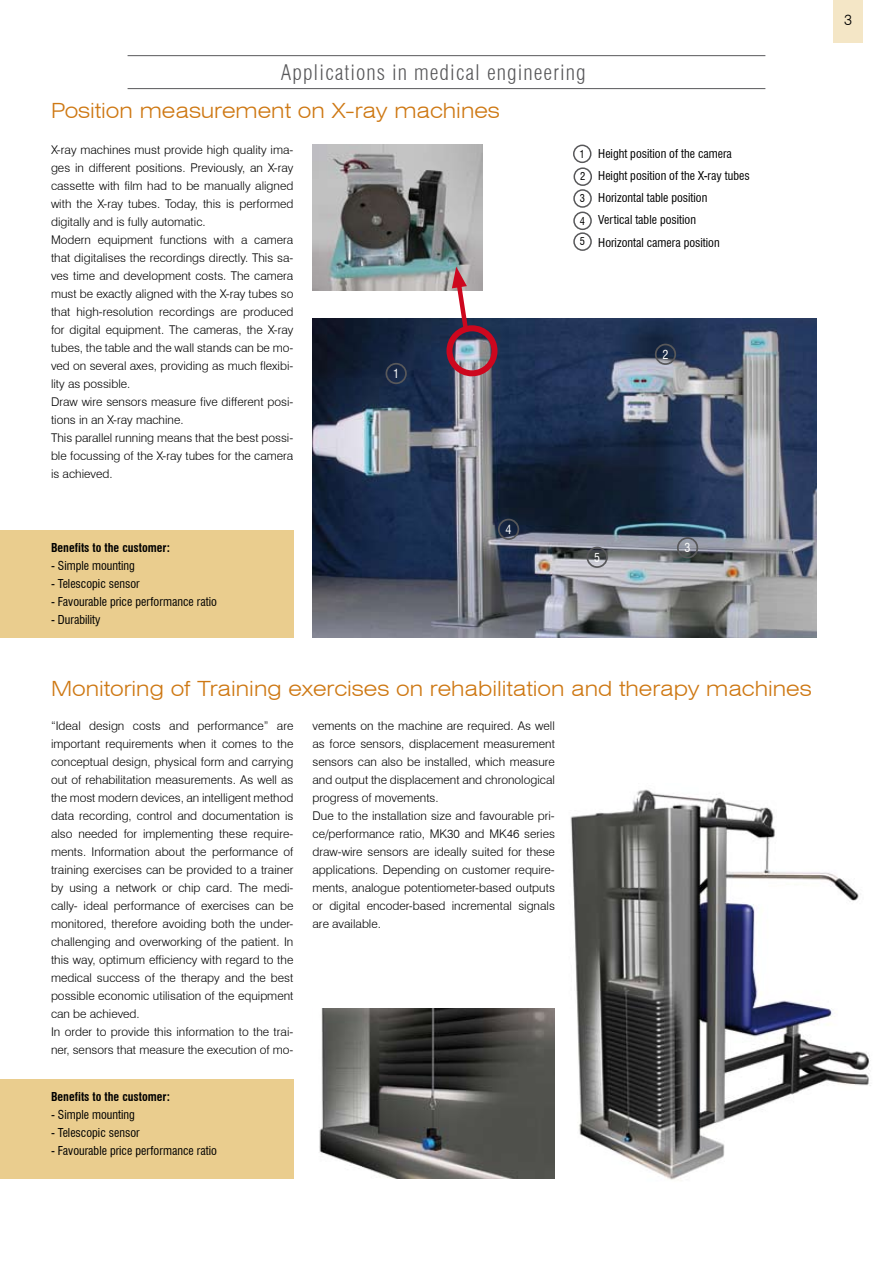
<style>
.page{position:relative;width:893px;height:1263px;background:#fff}
.page>*{position:absolute;margin:0;border:0;box-sizing:border-box;transform-origin:0 0}
.t1{font:300 expanded 21px "Swiss 721 BT";color:#ce7813}
.t2{font:300 condensed 21px "Swiss 721 BT";letter-spacing:.05em;color:#58585a}
.t3{font:300 15px "Swiss 721 BT";color:#000}
.t4{font:300 12px/18px "Swiss 721 BT";color:#000}
.t5{font:condensed 12px/22.2px "Swiss 721 BT";color:#000}
.t6{font:700 condensed 12px "Swiss 721 BT";color:#000}
.t7{font:condensed 12px "Swiss 721 BT";color:#fff}
.t8{font:condensed 10.5px/20.9px "Swiss 721 BT";color:#000}
</style>
<div class="page">
<div style="left:833px;top:0;width:30px;height:43px;background:#f4e6c6"></div>
<div style="left:0;top:530px;width:293px;height:108px;background:#eacd8e"></div>
<div style="left:0;top:1079px;width:293px;height:99px;background:#eacd8e"></div>
<div style="left:573px;top:145px;width:18px;height:18px;border:2px solid #58585a;border-radius:50%"></div>
<div style="left:573px;top:212px;width:19px;height:18px;border:2px solid #58585a;border-radius:50%"></div>
<div style="left:573px;top:232px;width:19px;height:19px;border:2px solid #58585a;border-radius:50%"></div>
<div style="left:573px;top:189px;width:19px;height:19px;border:2px solid #58585a;border-radius:50%"></div>
<div style="left:573px;top:167px;width:19px;height:19px;border:2px solid #58585a;border-radius:50%"></div>
<img style="left:313px;top:319px;width:503px;height:319px">
<div style="left:386px;top:363px;width:21px;height:21px;border:2px solid #58585a;border-radius:50%"></div>
<div style="left:498px;top:519px;width:21px;height:21px;border:2px solid #58585a;border-radius:50%"></div>
<div style="left:586px;top:547px;width:22px;height:21px;border:2px solid #58585a;border-radius:50%"></div>
<div style="left:677px;top:537px;width:21px;height:21px;border:2px solid #58585a;border-radius:50%"></div>
<div style="left:655px;top:344px;width:21px;height:21px;border:2px solid #58585a;border-radius:50%"></div>
<img style="left:319px;top:1008px;width:236px;height:170px">
<img style="left:570px;top:789px;width:301px;height:391px">
<img style="left:313px;top:145px;width:170px;height:145px">
<div style="left:446px;top:325px;width:51px;height:51px;border:6px solid #cd071e;border-radius:50%"></div>
<svg style="left:452px;top:267px;width:19px;height:70px"></svg>
<hr style="left:128px;top:55px;width:637px;height:1px;background:#58585a">
<hr style="left:128px;top:88px;width:637px;height:1px;background:#58585a">
<h1 class="t2" style="left:281px;top:60px;width:306px">Applications in medical engineering</h1>
<h1 class="t1" style="left:51px;top:98px;width:450px">Position measurement on X-ray machines</h1>
<p class="t4" style="left:51px;top:140px;width:244px">X-ray machines must provide high quality ima&shy;ges in different positions. Previously, an X-ray cassette with film had to be manually aligned with the X-ray tubes. Today, this is performed digitally and is fully automatic.<br>Modern equipment functions with a camera that digitalises the recordings directly. This sa&shy;ves time and development costs. The camera must be exactly aligned with the X-ray tubes so that high-resolution recordings are produced for digital equipment. The cameras, the X-ray tubes, the table and the wall stands can be mo&shy;ved on several axes, providing as much flexibi&shy;lity as possible.<br>Draw wire sensors measure five different posi&shy;tions in an X-ray machine.<br>This parallel running means that the best possi&shy;ble focussing of the X-ray tubes for the camera is achieved.</p>
<p class="t6" style="left:51px;top:541px;width:120px">Benefits to the customer:</p>
<p class="t5" style="left:51px;top:555px;width:85px">- Simple mounting</p>
<p class="t5" style="left:51px;top:573px;width:90px">- Telescopic sensor</p>
<p class="t5" style="left:51px;top:591px;width:167px">- Favourable price performance ratio</p>
<p class="t5" style="left:51px;top:609px;width:51px">- Durability</p>
<p class="t7" style="left:393px;top:366px;width:8px">1</p>
<p class="t7" style="left:506px;top:522px;width:8px">4</p>
<p class="t8" style="left:580px;top:143px;width:7px">1</p>
<p class="t8" style="left:580px;top:166px;width:7px">2</p>
<p class="t8" style="left:580px;top:188px;width:7px">3</p>
<p class="t8" style="left:580px;top:210px;width:7px">4<br>5</p>
<p class="t5" style="left:598px;top:142px;width:153px">Height position of the camera<br>Height position of the X-ray tubes<br>Horizontal table position<br>Vertical table position<br>Horizontal camera position</p>
<p class="t7" style="left:662px;top:347px;width:8px">2</p>
<p class="t7" style="left:594px;top:550px;width:8px">5</p>
<p class="t7" style="left:684px;top:540px;width:8px">3</p>
<h1 class="t1" style="left:51px;top:676px;width:762px">Monitoring of Training exercises on rehabilitation and therapy machines</h1>
<p class="t4" style="left:313px;top:716px;width:244px">vements on the machine are required. As well as force sensors, displacement measurement sensors can also be installed, which measure and output the displacement and chronological progress of movements.<br>Due to the installation size and favourable pri&shy;ce/performance ratio, MK30 and MK46 series draw-wire sensors are ideally suited for these applications. Depending on customer require&shy;ments, analogue potentiometer-based outputs or digital encoder-based incremental signals are available.</p>
<p class="t4" style="left:51px;top:716px;width:244px">“Ideal design costs and performance” are important requirements when it comes to the conceptual design, physical form and carrying out of rehabilitation measurements. As well as the most modern devices, an intelligent method data recording, control and documentation is also needed for implementing these require&shy;ments. Information about the performance of training exercises can be provided to a trainer by using a network or chip card. The medi&shy;cally- ideal performance of exercises can be monitored, therefore avoiding both the under&shy;challenging and overworking of the patient. In this way, optimum efficiency with regard to the medical success of the therapy and the best possible economic utilisation of the equipment can be achieved.<br>In order to provide this information to the trai&shy;ner, sensors that measure the execution of mo-</p>
<p class="t6" style="left:51px;top:1089px;width:120px">Benefits to the customer:</p>
<p class="t5" style="left:51px;top:1103px;width:85px">- Simple mounting</p>
<p class="t5" style="left:51px;top:1121px;width:90px">- Telescopic sensor</p>
<p class="t5" style="left:51px;top:1139px;width:167px">- Favourable price performance ratio</p>
<p class="t3" style="left:844px;top:10px;width:9px">3</p>
</div>
